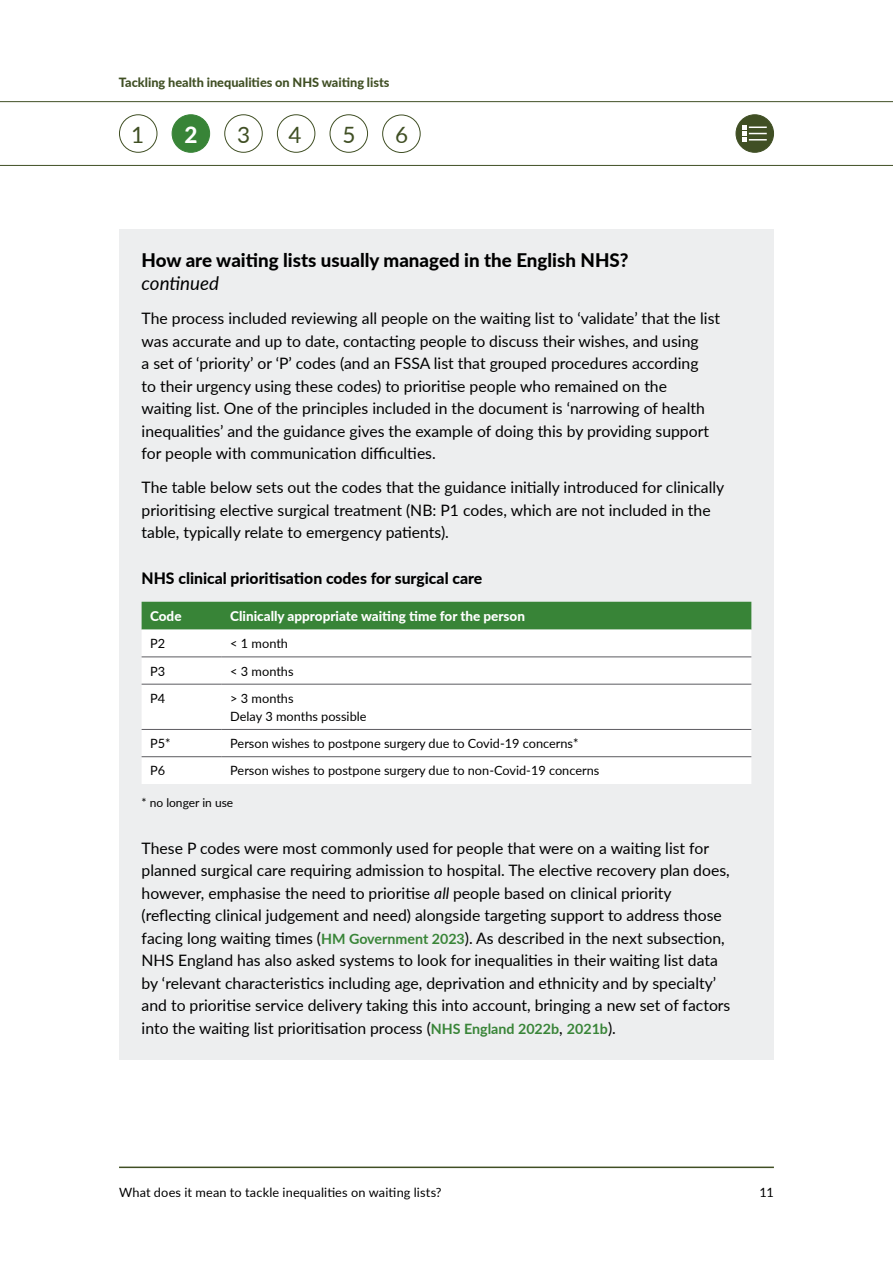
<style>
.page{position:relative;width:893px;height:1263px;background:#fff}
.page>*{position:absolute;margin:0;border:0;box-sizing:border-box;transform-origin:0 0}
.t1{font:22.5px "Lato";color:#404f24}
.t2{font:800 22.5px "Lato";color:#fff}
.t3{font:800 18.75px "Lato";color:#000}
.t4{font:italic 18.75px "Lato";color:#000}
.t5{font:15.75px/22.5px "Lato";color:#000}
.t6{font:800 15.75px "Lato";color:#000}
.t7{font:800 13.5px "Lato";color:#fff}
.t8{font:12.75px/18px "Lato";color:#000}
.t9{font:800 12.75px "Lato";color:#404f24}
.t10{font:12px "Lato";color:#000}
.s1{font-style:italic}
.s2{font-weight:700;font-size:14.25px;color:#388437}
</style>
<div class="page">
<hr style="left:0;top:165px;width:893px;height:1px;background:#404f24">
<hr style="left:0;top:101px;width:893px;height:1px;background:#404f24">
<hr style="left:119px;top:1166px;width:655px;height:2px;background:#404f24">
<div style="left:172px;top:115px;width:38px;height:37px;background:#388437;border-radius:50%"></div>
<div style="left:172px;top:114px;width:38px;height:39px;border:1px solid #388437;border-radius:50%"></div>
<div style="left:736px;top:115px;width:37px;height:37px;background:#404f24;border-radius:50%"></div>
<div style="left:736px;top:114px;width:38px;height:39px;border:1px solid #404f24;border-radius:50%"></div>
<svg style="left:743px;top:125px;width:24px;height:17px"></svg>
<div style="left:119px;top:114px;width:38px;height:39px;border:1px solid #404f24;border-radius:50%"></div>
<div style="left:224px;top:114px;width:39px;height:39px;border:1px solid #404f24;border-radius:50%"></div>
<div style="left:277px;top:114px;width:38px;height:39px;border:1px solid #404f24;border-radius:50%"></div>
<div style="left:330px;top:114px;width:38px;height:39px;border:1px solid #404f24;border-radius:50%"></div>
<div style="left:382px;top:115px;width:39px;height:38px;border:1px solid #404f24;border-radius:50%"></div>
<div style="left:119px;top:230px;width:655px;height:830px;background:#edeeef"></div>
<div style="left:142px;top:602px;width:609px;height:28px;background:#388437"></div>
<div style="left:142px;top:630px;width:609px;height:154px;background:#fff"></div>
<hr style="left:142px;top:657px;width:80px;height:1px;background:#5c5b60">
<hr style="left:222px;top:657px;width:529px;height:1px;background:#5c5b60">
<hr style="left:142px;top:684px;width:80px;height:1px;background:#5c5b60">
<hr style="left:222px;top:684px;width:529px;height:1px;background:#5c5b60">
<hr style="left:142px;top:729px;width:80px;height:1px;background:#5c5b60">
<hr style="left:222px;top:729px;width:529px;height:1px;background:#5c5b60">
<hr style="left:142px;top:756px;width:80px;height:1px;background:#5c5b60">
<hr style="left:222px;top:756px;width:529px;height:1px;background:#5c5b60">
<p class="t9" style="left:119px;top:73px;width:272px">Tackling health inequalities on NHS waiting lists</p>
<h1 class="t1" style="left:131px;top:118px;width:15px">1</h1>
<h1 class="t2" style="left:185px;top:118px;width:15px">2</h1>
<h1 class="t1" style="left:237px;top:118px;width:15px">3</h1>
<h1 class="t1" style="left:288px;top:118px;width:15px">4</h1>
<h1 class="t1" style="left:343px;top:118px;width:15px">5</h1>
<h1 class="t1" style="left:395px;top:119px;width:15px">6</h1>
<p class="t3" style="left:142px;top:246px;width:488px">How are waiting lists usually managed in the English NHS?</p>
<p class="t4" style="left:142px;top:269px;width:79px">continued</p>
<p class="t5" style="left:142px;top:307px;width:580px">The process included reviewing all people on the waiting list to ‘validate’ that the list was accurate and up to date, contacting people to discuss their wishes, and using<br>a set of ‘priority’ or ‘P’ codes (and an FSSA list that grouped procedures according<br>to their urgency using these codes) to prioritise people who remained on the waiting list. One of the principles included in the document is ‘narrowing of health inequalities’ and the guidance gives the example of doing this by providing support for people with communication difficulties.</p>
<p class="t5" style="left:142px;top:475px;width:584px">The table below sets out the codes that the guidance initially introduced for clinically prioritising elective surgical treatment (NB: P1 codes, which are not included in the table, typically relate to emergency patients).</p>
<p class="t6" style="left:142px;top:566px;width:342px">NHS clinical prioritisation codes for surgical care</p>
<p class="t7" style="left:150px;top:606px;width:33px">Code</p>
<p class="t7" style="left:230px;top:606px;width:296px">Clinically appropriate waiting time for the person</p>
<p class="t8" style="left:150px;top:634px;width:17px">P2</p>
<p class="t8" style="left:230px;top:634px;width:59px">&lt; 1 month</p>
<p class="t8" style="left:150px;top:661px;width:17px">P3</p>
<p class="t8" style="left:230px;top:661px;width:65px">&lt; 3 months</p>
<p class="t8" style="left:150px;top:689px;width:17px">P4</p>
<p class="t8" style="left:230px;top:689px;width:138px">&gt; 3 months<br>Delay 3 months possible</p>
<p class="t8" style="left:150px;top:734px;width:22px">P5*</p>
<p class="t8" style="left:230px;top:734px;width:350px">Person wishes to postpone surgery due to Covid-19 concerns*</p>
<p class="t8" style="left:150px;top:761px;width:17px">P6</p>
<p class="t8" style="left:230px;top:761px;width:371px">Person wishes to postpone surgery due to non-Covid-19 concerns</p>
<p class="t10" style="left:142px;top:794px;width:93px">* no longer in use</p>
<p class="t5" style="left:142px;top:836px;width:590px">These P codes were most commonly used for people that were on a waiting list for planned surgical care requiring admission to hospital. The elective recovery plan does, however, emphasise the need to prioritise <span class="s1">all</span> people based on clinical priority (reflecting clinical judgement and need) alongside targeting support to address those facing long waiting times (<span class="s2">HM Government 2023</span>). As described in the next subsection, NHS England has also asked systems to look for inequalities in their waiting list data by ‘relevant characteristics including age, deprivation and ethnicity and by specialty’ and to prioritise service delivery taking this into account, bringing a new set of factors into the waiting list prioritisation process (<span class="s2">NHS England 2022b</span>, <span class="s2">2021b</span>).</p>
<p class="t8" style="left:119px;top:1183px;width:324px">What does it mean to tackle inequalities on waiting lists?</p>
<p class="t8" style="left:759px;top:1183px;width:16px">11</p>
</div>
